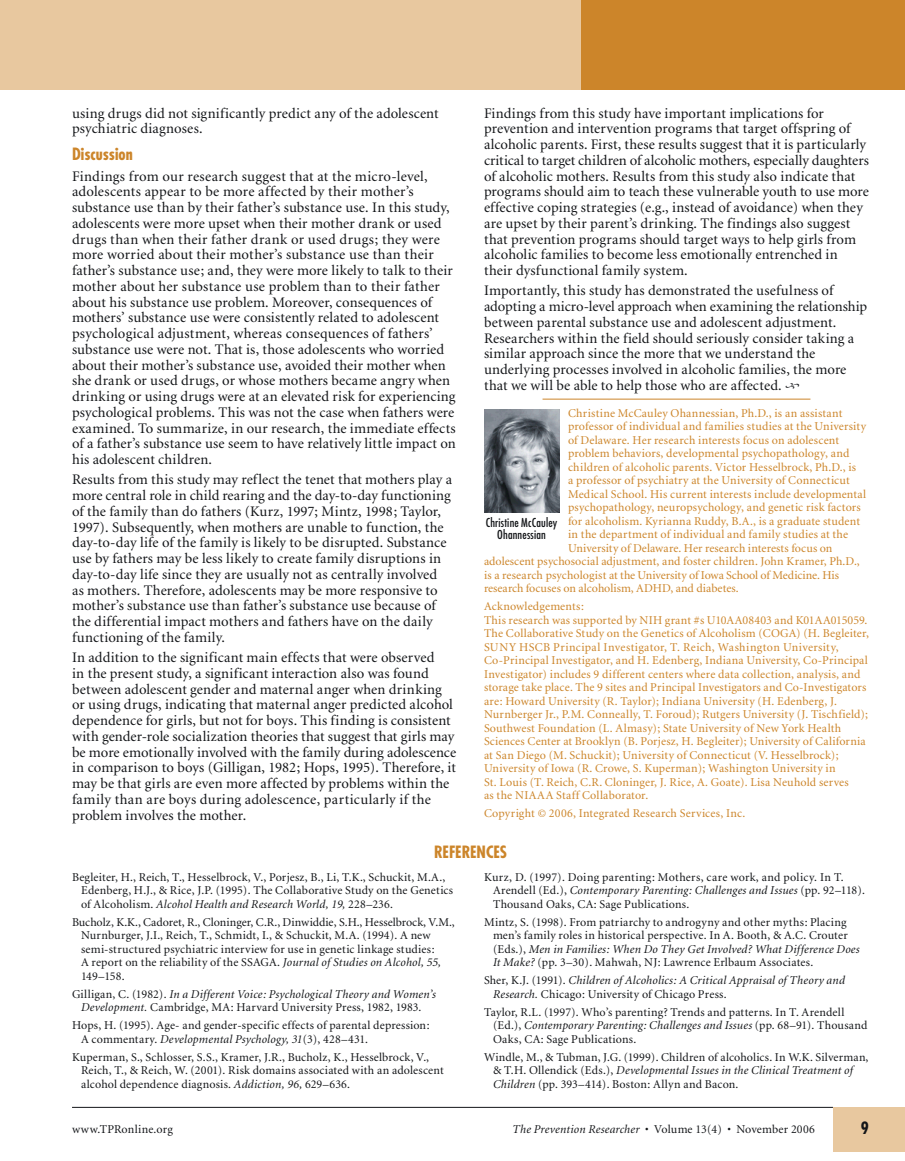
<style>
.page{position:relative;width:905px;height:1161px;background:#fff}
.page>*{position:absolute;margin:0;border:0;box-sizing:border-box;transform-origin:0 0}
.t1{font:700 condensed 16.5px "Futura";color:#cc852a}
.t2{font:700 condensed 16.5px "Futura";color:#131518}
.t3{font:14.7px/15.8px "Minion";letter-spacing:.01em;color:#131518}
.t4{font:12px/13.5px "Minion";letter-spacing:.015em;color:#cc852a}
.t5{font:12px/13.5px "Minion";letter-spacing:.015em;color:#131518}
.t6{font:italic 12px/13.5px "Minion";letter-spacing:.015em;color:#131518}
.t7{font:condensed 12px/12.8px "Futura";letter-spacing:.015em;color:#131518;text-align:center}
.s1{font-style:italic}
.s2{font-style:normal}
</style>
<div class="page">
<div style="left:0;top:0;width:580px;height:90px;background:#e8c89f"></div>
<div style="left:580px;top:0;width:324px;height:90px;background:#cc852a"></div>
<hr style="left:72px;top:1107px;width:760px;height:1px;background:#131518">
<div style="left:832px;top:1107px;width:72px;height:45px;background:#e8c89f"></div>
<hr style="left:542px;top:399px;width:268px;height:1px;background:#cc852a">
<img style="left:484px;top:410px;width:75px;height:103px">
<p class="t3" style="left:72px;top:106px;width:368px">using drugs did not significantly predict any of the adolescent psychiatric diagnoses.</p>
<p class="t1" style="left:72px;top:144px;width:62px">Discussion</p>
<p class="t3" style="left:72px;top:169px;width:385px">Findings from our research suggest that at the micro-level, adolescents appear to be more affected by their mother’s substance use than by their father’s substance use. In this study, adolescents were more upset when their mother drank or used drugs than when their father drank or used drugs; they were more worried about their mother’s substance use than their father’s substance use; and, they were more likely to talk to their mother about her substance use problem than to their father about his substance use problem. Moreover, consequences of mothers’ substance use were consistently related to adolescent psychological adjustment, whereas consequences of fathers’ substance use were not. That is, those adolescents who worried about their mother’s substance use, avoided their mother when she drank or used drugs, or whose mothers became angry when drinking or using drugs were at an elevated risk for experiencing psychological problems. This was not the case when fathers were examined. To summarize, in our research, the immediate effects of a father’s substance use seem to have relatively little impact on his adolescent children.</p>
<p class="t3" style="left:72px;top:472px;width:381px">Results from this study may reflect the tenet that mothers play a more central role in child rearing and the day-to-day functioning of the family than do fathers (Kurz, 1997; Mintz, 1998; Taylor, 1997). Subsequently, when mothers are unable to function, the day-to-day life of the family is likely to be disrupted. Substance use by fathers may be less likely to create family disruptions in day-to-day life since they are usually not as centrally involved as mothers. Therefore, adolescents may be more responsive to mother’s substance use than father’s substance use because of the differential impact mothers and fathers have on the daily functioning of the family.</p>
<p class="t3" style="left:72px;top:650px;width:386px">In addition to the significant main effects that were observed<br>in the present study, a significant interaction also was found between adolescent gender and maternal anger when drinking or using drugs, indicating that maternal anger predicted alcohol dependence for girls, but not for boys. This finding is consistent with gender-role socialization theories that suggest that girls may be more emotionally involved with the family during adolescence in comparison to boys (Gilligan, 1982; Hops, 1995). Therefore, it may be that girls are even more affected by problems within the family than are boys during adolescence, particularly if the problem involves the mother.</p>
<p class="t3" style="left:484px;top:106px;width:386px">Findings from this study have important implications for prevention and intervention programs that target offspring of alcoholic parents. First, these results suggest that it is particularly critical to target children of alcoholic mothers, especially daughters of alcoholic mothers. Results from this study also indicate that programs should aim to teach these vulnerable youth to use more effective coping strategies (e.g., instead of avoidance) when they are upset by their parent’s drinking. The findings also suggest that prevention programs should target ways to help girls from alcoholic families to become less emotionally entrenched in their dysfunctional family system.</p>
<p class="t3" style="left:484px;top:283px;width:385px">Importantly, this study has demonstrated the usefulness of adopting a micro-level approach when examining the relationship between parental substance use and adolescent adjustment.<br>Researchers within the field should seriously consider taking a similar approach since the more that we understand the underlying processes involved in alcoholic families, the more that we will be able to help those who are affected.</p>
<p class="t4" style="left:568px;top:407px;width:276px">Christine McCauley Ohannessian, Ph.D., is an assistant</p>
<p class="t4" style="left:568px;top:420px;width:299px">professor of individual and families studies at the University</p>
<p class="t4" style="left:568px;top:434px;width:272px">of Delaware. Her research interests focus on adolescent</p>
<p class="t4" style="left:568px;top:447px;width:283px">problem behaviors, developmental psychopathology, and</p>
<p class="t4" style="left:568px;top:461px;width:289px">children of alcoholic parents. Victor Hesselbrock, Ph.D., is</p>
<p class="t4" style="left:568px;top:474px;width:283px">a professor of psychiatry at the University of Connecticut</p>
<p class="t4" style="left:568px;top:488px;width:300px">Medical School. His current interests include developmental</p>
<p class="t4" style="left:568px;top:501px;width:294px">psychopathology, neuropsychology, and genetic risk factors</p>
<p class="t4" style="left:568px;top:515px;width:293px">for alcoholism. Kyrianna Ruddy, B.A., is a graduate student</p>
<p class="t4" style="left:568px;top:528px;width:281px">in the department of individual and family studies at the</p>
<p class="t4" style="left:568px;top:542px;width:266px">University of Delaware. Her research interests focus on</p>
<p class="t4" style="left:484px;top:555px;width:377px">adolescent psychosocial adjustment, and foster children. John Kramer, Ph.D.,</p>
<p class="t4" style="left:484px;top:569px;width:356px">is a research psychologist at the University of Iowa School of Medicine. His</p>
<p class="t4" style="left:484px;top:582px;width:256px">research focuses on alcoholism, ADHD, and diabetes.</p>
<p class="t4" style="left:484px;top:600px;width:386px">Acknowledgements:<br>This research was supported by NIH grant #s U10AA08403 and K01AA015059.<br>The Collaborative Study on the Genetics of Alcoholism (COGA) (H. Begleiter, SUNY HSCB Principal Investigator, T. Reich, Washington University, Co-Principal Investigator, and H. Edenberg, Indiana University, Co-Principal Investigator) includes 9 different centers where data collection, analysis, and storage take place. The 9 sites and Principal Investigators and Co-Investigators are: Howard University (R. Taylor); Indiana University (H. Edenberg, J.<br>Nurnberger Jr., P.M. Conneally, T. Foroud); Rutgers University (J. Tischfield); Southwest Foundation (L. Almasy); State University of New York Health Sciences Center at Brooklyn (B. Porjesz, H. Begleiter); University of California at San Diego (M. Schuckit); University of Connecticut (V. Hesselbrock); University of Iowa (R. Crowe, S. Kuperman); Washington University in<br>St. Louis (T. Reich, C.R. Cloninger, J. Rice, A. Goate). Lisa Neuhold serves<br>as the NIAAA Staff Collaborator.</p>
<p class="t4" style="left:484px;top:807px;width:263px">Copyright © 2006, Integrated Research Services, Inc.</p>
<p class="t7" style="left:485px;top:516px;width:73px">Christine McCauley<br>Ohannessian</p>
<p class="t1" style="left:434px;top:842px;width:74px">REFERENCES</p>
<p class="t5" style="left:81px;top:871px;width:373px;text-indent:-9px">Begleiter, H., Reich, T., Hesselbrock, V., Porjesz, B., Li, T.K., Schuckit, M.A.,<br>Edenberg, H.J., &amp; Rice, J.P. (1995). The Collaborative Study on the Genetics of Alcoholism. <span class="s1">Alcohol Health and Research World, 19,</span> 228–236.</p>
<p class="t5" style="left:81px;top:916px;width:375px;text-indent:-9px">Bucholz, K.K., Cadoret, R., Cloninger, C.R., Dinwiddie, S.H., Hesselbrock, V.M., Nurnburger, J.I., Reich, T., Schmidt, I., &amp; Schuckit, M.A. (1994). A new semi-structured psychiatric interview for use in genetic linkage studies:<br>A report on the reliability of the SSAGA. <span class="s1">Journal of Studies on Alcohol, 55, </span>149–158.</p>
<p class="t5" style="left:72px;top:988px;width:365px;text-align:center">Gilligan, C. (1982). <span class="s1">In a Different Voice: Psychological Theory and Women’s<br>Development.</span> Cambridge, MA: Harvard University Press, 1982, 1983.</p>
<p class="t5" style="left:81px;top:1019px;width:350px;text-indent:-9px">Hops, H. (1995). Age- and gender-specific effects of parental depression:<br>A commentary. <span class="s1">Developmental Psychology, 31</span>(3), 428–431.</p>
<p class="t5" style="left:81px;top:1051px;width:364px;text-indent:-9px">Kuperman, S., Schlosser, S.S., Kramer, J.R., Bucholz, K., Hesselbrock, V.,<br>Reich, T., &amp; Reich, W. (2001). Risk domains associated with an adolescent alcohol dependence diagnosis. <span class="s1">Addiction, 96,</span> 629–636.</p>
<p class="t5" style="left:493px;top:871px;width:373px;text-indent:-9px">Kurz, D. (1997). Doing parenting: Mothers, care work, and policy. In T.<br>Arendell (Ed.), <span class="s1">Contemporary Parenting: Challenges and Issues</span> (pp. 92–118).<br>Thousand Oaks, CA: Sage Publications.</p>
<p class="t5" style="left:493px;top:916px;width:368px;text-indent:-9px">Mintz, S. (1998). From patriarchy to androgyny and other myths: Placing men’s family roles in historical perspective. In A. Booth, &amp; A.C. Crouter (Eds.), <span class="s1">Men in Families: When Do They Get Involved? What Difference Does It Make?</span> (pp. 3–30). Mahwah, NJ: Lawrence Erlbaum Associates.</p>
<p class="t6" style="left:493px;top:974px;width:353px;text-indent:-9px"><span class="s2">Sher, K.J. (1991).</span> Children of Alcoholics: A Critical Appraisal of Theory and<br>Research. <span class="s2">Chicago: University of Chicago Press.</span></p>
<p class="t5" style="left:493px;top:1006px;width:376px;text-indent:-9px">Taylor, R.L. (1997). Who’s parenting? Trends and patterns. In T. Arendell (Ed.), <span class="s1">Contemporary Parenting: Challenges and Issues</span> (pp. 68–91). Thousand<br>Oaks, CA: Sage Publications.</p>
<p class="t5" style="left:493px;top:1051px;width:377px;text-indent:-9px">Windle, M., &amp; Tubman, J.G. (1999). Children of alcoholics. In W.K. Silverman, &amp; T.H. Ollendick (Eds.), <span class="s1">Developmental Issues in the Clinical Treatment of<br>Children</span> (pp. 393–414). Boston: Allyn and Bacon.</p>
<p class="t5" style="left:72px;top:1123px;width:102px">www.TPRonline.org</p>
<p class="t5" style="left:512px;top:1123px;width:304px"><span class="s1">The Prevention Researcher</span> • Volume 13(4) • November 2006</p>
<p class="t2" style="left:860px;top:1117px;width:10px">9</p>
</div>
